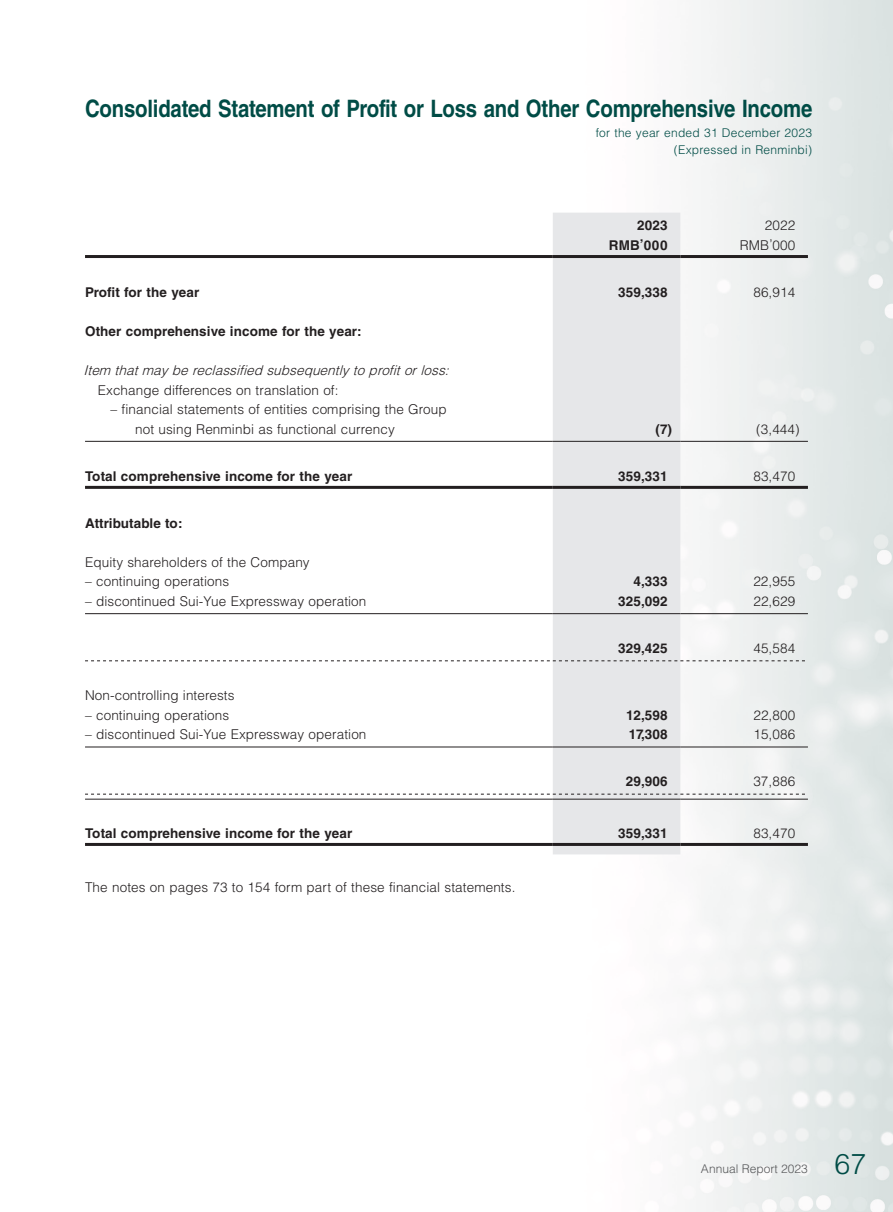
<style>
.page{position:relative;width:893px;height:1212px;background:#fff}
.page>*{position:absolute;margin:0;border:0;box-sizing:border-box;transform-origin:0 0}
.t1{font:300 28.5px "Helvetica LT Std";color:#004c46}
.t2{font:700 24px "Helvetica LT Std";letter-spacing:-.01em;color:#004c46;scale:.85 1}
.t3{font:300 13.5px/19.5px "Helvetica LT Std";letter-spacing:.01em;color:#231f20}
.t4{font:700 13.5px "Helvetica LT Std";letter-spacing:.01em;color:#231f20}
.t5{font:italic 300 13.5px "Helvetica LT Std";color:#231f20}
.t6{font:300 12px/16.5px "Helvetica LT Std";letter-spacing:.02em;color:#004c46;text-align:right}
.t7{font:300 12px "Helvetica LT Std";color:#57585a}
</style>
<div class="page">
<div style="left:553px;top:213px;width:127px;height:641px;background:#e6e7e9"></div>
<hr style="left:85px;top:255px;width:468px;height:3px;background:#231f20">
<hr style="left:553px;top:255px;width:127px;height:3px;background:#231f20">
<hr style="left:680px;top:255px;width:128px;height:3px;background:#231f20">
<hr style="left:85px;top:441px;width:468px;height:1px;background:#231f20">
<hr style="left:553px;top:441px;width:127px;height:1px;background:#231f20">
<hr style="left:680px;top:441px;width:128px;height:1px;background:#231f20">
<hr style="left:85px;top:486px;width:468px;height:3px;background:#231f20">
<hr style="left:553px;top:486px;width:127px;height:3px;background:#231f20">
<hr style="left:680px;top:486px;width:128px;height:3px;background:#231f20">
<hr style="left:85px;top:613px;width:468px;height:1px;background:#231f20">
<hr style="left:553px;top:613px;width:127px;height:1px;background:#231f20">
<hr style="left:680px;top:613px;width:128px;height:1px;background:#231f20">
<svg style="left:85px;top:660px;width:720px;height:1px"></svg>
<hr style="left:85px;top:747px;width:468px;height:1px;background:#231f20">
<hr style="left:553px;top:747px;width:127px;height:1px;background:#231f20">
<hr style="left:680px;top:747px;width:128px;height:1px;background:#231f20">
<hr style="left:85px;top:799px;width:468px;height:1px;background:#231f20">
<hr style="left:553px;top:799px;width:127px;height:1px;background:#231f20">
<svg style="left:85px;top:794px;width:720px;height:1px"></svg>
<hr style="left:680px;top:799px;width:128px;height:1px;background:#231f20">
<hr style="left:85px;top:843px;width:468px;height:3px;background:#231f20">
<hr style="left:553px;top:843px;width:127px;height:3px;background:#231f20">
<hr style="left:680px;top:843px;width:128px;height:3px;background:#231f20">
<h2 class="t2" style="left:85px;top:94px;width:857px">Consolidated Statement of Profit or Loss and Other Comprehensive Income</h2>
<p class="t6" style="left:596px;top:125px;width:218px">for the year ended 31 December 2023 (Expressed in Renminbi)</p>
<p class="t4" style="left:637px;top:217px;width:32px">2023</p>
<p class="t3" style="left:765px;top:216px;width:32px">2022</p>
<p class="t4" style="left:609px;top:237px;width:60px">RMB’000</p>
<p class="t3" style="left:740px;top:235px;width:57px">RMB’000</p>
<p class="t4" style="left:85px;top:284px;width:116px">Profit for the year</p>
<p class="t4" style="left:618px;top:284px;width:51px">359,338</p>
<p class="t3" style="left:753px;top:282px;width:43px">86,914</p>
<p class="t4" style="left:85px;top:323px;width:278px">Other comprehensive income for the year:</p>
<p class="t5" style="left:84px;top:362px;width:371px">Item thatmaybereclassified subsequentlytoprofitorloss:</p>
<p class="t3" style="left:98px;top:380px;width:242px">Exchange differences on translation of:</p>
<p class="t3" style="left:135px;top:399px;width:313px;text-indent:-25px">– financial statements of entities comprising the Group not using Renminbi as functional currency</p>
<p class="t4" style="left:655px;top:421px;width:18px">(7)</p>
<p class="t3" style="left:756px;top:419px;width:45px">(3,444)</p>
<p class="t4" style="left:85px;top:468px;width:269px">Total comprehensive income for the year</p>
<p class="t4" style="left:618px;top:468px;width:51px">359,331</p>
<p class="t3" style="left:753px;top:466px;width:43px">83,470</p>
<p class="t4" style="left:85px;top:515px;width:99px">Attributable to:</p>
<p class="t3" style="left:85px;top:552px;width:226px">Equity shareholders of the Company</p>
<p class="t3" style="left:85px;top:572px;width:146px">– continuing operations</p>
<p class="t4" style="left:633px;top:573px;width:36px">4,333</p>
<p class="t3" style="left:753px;top:572px;width:43px">22,955</p>
<p class="t3" style="left:85px;top:591px;width:283px">– discontinued Sui-Yue Expressway operation</p>
<p class="t4" style="left:618px;top:593px;width:51px">325,092</p>
<p class="t3" style="left:753px;top:591px;width:43px">22,629</p>
<p class="t4" style="left:618px;top:640px;width:51px">329,425</p>
<p class="t3" style="left:753px;top:638px;width:43px">45,584</p>
<p class="t3" style="left:85px;top:685px;width:151px">Non-controlling interests</p>
<p class="t3" style="left:85px;top:705px;width:146px">– continuing operations</p>
<p class="t4" style="left:626px;top:707px;width:43px">12,598</p>
<p class="t3" style="left:753px;top:705px;width:43px">22,800</p>
<p class="t3" style="left:85px;top:724px;width:283px">– discontinued Sui-Yue Expressway operation</p>
<p class="t4" style="left:629px;top:726px;width:40px">17,308</p>
<p class="t3" style="left:753px;top:724px;width:43px">15,086</p>
<p class="t4" style="left:626px;top:773px;width:43px">29,906</p>
<p class="t3" style="left:753px;top:772px;width:43px">37,886</p>
<p class="t4" style="left:85px;top:825px;width:269px">Total comprehensive income for the year</p>
<p class="t4" style="left:618px;top:825px;width:51px">359,331</p>
<p class="t3" style="left:753px;top:823px;width:43px">83,470</p>
<p class="t3" style="left:85px;top:877px;width:432px">The notes on pages 73 to 154 form part of these financial statements.</p>
<p class="t7" style="left:701px;top:1161px;width:108px">Annual Report 2023</p>
<h1 class="t1" style="left:834px;top:1146px;width:33px">67</h1>
</div>
